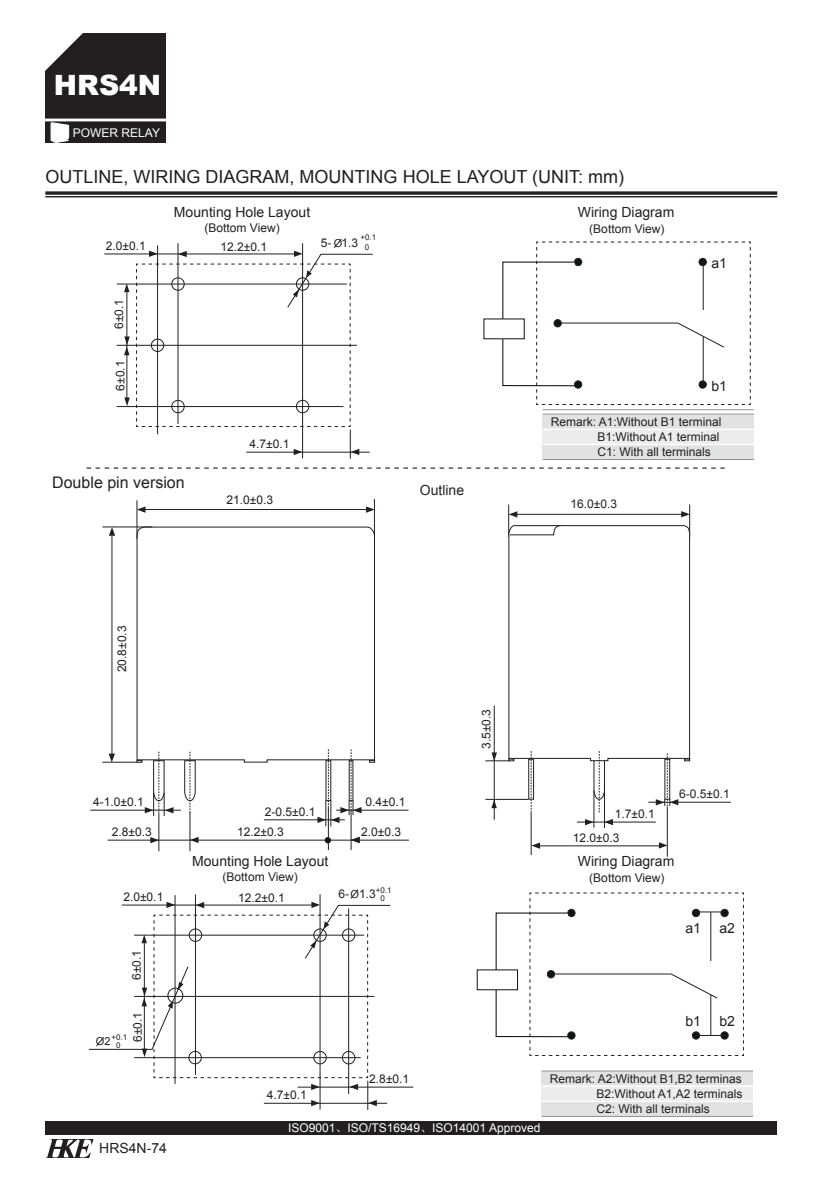
<style>
.page{position:relative;width:834px;height:1191px;background:#fff}
.page>*{position:absolute;margin:0;border:0;box-sizing:border-box;transform-origin:0 0}
.t1{font:900 28px "Arial";color:#fff}
.t2{font:18px "Arial";color:#231f20}
.t3{font:16px "Arial";color:#231f20}
.t4{font:14px "Arial";color:#231f20}
.t5{font:12px/15px "Arial";color:#231f20}
.t6{font:12px "Arial";color:#fff}
.t7{font:11px "Arial";color:#231f20}
.t8{font:8px/8.2px "Arial";color:#231f20;text-align:center}
.s1{font-family:"Sim Hei"}
</style>
<div class="page">
<div style="left:45px;top:34px;width:121px;height:109px;background:#231f20"></div>
<hr style="left:43px;top:119px;width:124px;height:2px;background:#fff">
<svg style="left:45px;top:33px;width:42px;height:38px"></svg>
<svg style="left:45px;top:191px;width:732px;height:4px;background:#434040"></svg>
<hr style="left:45px;top:196px;width:732px;height:1px;background:#231f20">
<svg style="left:86px;top:467px;width:638px;height:1px"></svg>
<hr style="left:542px;top:409px;width:211px;height:1px;background:#919396">
<svg style="left:51px;top:122px;width:18px;height:21px"></svg>
<svg style="left:45px;top:1139px;width:48px;height:19px"></svg>
<div style="left:45px;top:1120px;width:732px;height:14px;background:#231f20"></div>
<div style="left:542px;top:414px;width:212px;height:45px;background:#ececee"></div>
<div style="left:542px;top:414px;width:212px;height:14px;background:#e1e2e4"></div>
<div style="left:542px;top:444px;width:212px;height:15px;background:#e1e2e4"></div>
<hr style="left:542px;top:428px;width:212px;height:2px;background:#fff">
<hr style="left:542px;top:414px;width:212px;height:1px;background:#919396">
<hr style="left:542px;top:444px;width:212px;height:1px;background:#fff">
<hr style="left:542px;top:459px;width:212px;height:1px;background:#919396">
<div style="left:541px;top:1071px;width:211px;height:44px;background:#ececee"></div>
<div style="left:541px;top:1071px;width:211px;height:14px;background:#e1e2e4"></div>
<div style="left:541px;top:1101px;width:211px;height:15px;background:#e1e2e4"></div>
<hr style="left:541px;top:1085px;width:212px;height:2px;background:#fff">
<hr style="left:541px;top:1070px;width:211px;height:1px;background:#919396">
<hr style="left:541px;top:1100px;width:212px;height:2px;background:#fff">
<hr style="left:541px;top:1116px;width:211px;height:1px;background:#919396">
<svg style="left:502px;top:242px;width:248px;height:163px"></svg>
<div style="left:574px;top:381px;width:7px;height:7px;background:#0e1612;border-radius:50%"></div>
<div style="left:574px;top:380px;width:8px;height:8px;border:1px solid #231f20;border-radius:50%"></div>
<div style="left:484px;top:319px;width:40px;height:20px;background:#fff"></div>
<hr style="left:702px;top:336px;width:1px;height:48px;background:#231f20">
<svg style="left:495px;top:892px;width:249px;height:164px"></svg>
<hr style="left:695px;top:1035px;width:31px;height:1px;background:#231f20">
<hr style="left:374px;top:499px;width:1px;height:39px;background:#231f20">
<hr style="left:137px;top:500px;width:1px;height:39px;background:#231f20">
<svg style="left:366px;top:506px;width:8px;height:7px"></svg>
<svg style="left:137px;top:506px;width:8px;height:7px"></svg>
<hr style="left:145px;top:509px;width:224px;height:1px;background:#231f20">
<hr style="left:102px;top:762px;width:35px;height:1px;background:#231f20">
<hr style="left:102px;top:526px;width:50px;height:1px;background:#231f20">
<svg style="left:109px;top:753px;width:6px;height:9px"></svg>
<svg style="left:109px;top:527px;width:6px;height:9px"></svg>
<hr style="left:112px;top:536px;width:1px;height:218px;background:#231f20">
<hr style="left:108px;top:839px;width:300px;height:1px;background:#231f20">
<svg style="left:190px;top:837px;width:8px;height:6px"></svg>
<hr style="left:350px;top:810px;width:1px;height:40px;background:#231f20">
<hr style="left:328px;top:808px;width:1px;height:42px;background:#231f20">
<hr style="left:189px;top:812px;width:1px;height:39px;background:#231f20">
<svg style="left:325px;top:837px;width:6px;height:6px"></svg>
<svg style="left:136px;top:526px;width:240px;height:237px"></svg>
<svg style="left:184px;top:751px;width:12px;height:62px"></svg>
<svg style="left:369px;top:760px;width:6px;height:2px"></svg>
<hr style="left:158px;top:813px;width:1px;height:38px;background:#231f20">
<svg style="left:150px;top:837px;width:9px;height:6px"></svg>
<hr style="left:336px;top:810px;width:72px;height:1px;background:#231f20">
<svg style="left:351px;top:837px;width:8px;height:6px"></svg>
<hr style="left:91px;top:810px;width:89px;height:1px;background:#231f20">
<hr style="left:264px;top:819px;width:80px;height:1px;background:#231f20">
<svg style="left:317px;top:749px;width:44px;height:77px"></svg>
<svg style="left:137px;top:751px;width:36px;height:65px"></svg>
<hr style="left:508px;top:504px;width:1px;height:33px;background:#231f20">
<hr style="left:689px;top:504px;width:1px;height:33px;background:#231f20">
<svg style="left:508px;top:511px;width:9px;height:6px"></svg>
<svg style="left:681px;top:511px;width:8px;height:6px"></svg>
<hr style="left:514px;top:514px;width:167px;height:1px;background:#231f20">
<hr style="left:485px;top:799px;width:43px;height:1px;background:#231f20">
<svg style="left:491px;top:799px;width:5px;height:9px"></svg>
<hr style="left:494px;top:706px;width:1px;height:113px;background:#231f20">
<svg style="left:531px;top:842px;width:9px;height:6px"></svg>
<hr style="left:537px;top:845px;width:123px;height:1px;background:#231f20">
<svg style="left:658px;top:842px;width:8px;height:6px"></svg>
<hr style="left:530px;top:812px;width:1px;height:43px;background:#231f20">
<hr style="left:666px;top:806px;width:1px;height:50px;background:#231f20">
<div style="left:528px;top:759px;width:6px;height:40px;border:1px solid #231f20"></div>
<svg style="left:485px;top:752px;width:22px;height:9px"></svg>
<svg style="left:507px;top:525px;width:183px;height:236px"></svg>
<svg style="left:509px;top:525px;width:52px;height:11px"></svg>
<svg style="left:530px;top:751px;width:1px;height:61px"></svg>
<svg style="left:593px;top:751px;width:12px;height:61px"></svg>
<hr style="left:648px;top:802px;width:82px;height:1px;background:#231f20">
<svg style="left:655px;top:753px;width:23px;height:53px"></svg>
<hr style="left:577px;top:821px;width:78px;height:1px;background:#231f20">
<hr style="left:593px;top:790px;width:1px;height:37px;background:#231f20">
<hr style="left:604px;top:789px;width:1px;height:39px;background:#231f20">
<svg style="left:585px;top:819px;width:8px;height:6px"></svg>
<svg style="left:605px;top:819px;width:8px;height:6px"></svg>
<hr style="left:298px;top:1086px;width:114px;height:1px;background:#231f20">
<svg style="left:89px;top:889px;width:301px;height:220px"></svg>
<hr style="left:157px;top:245px;width:1px;height:189px;background:#231f20">
<hr style="left:117px;top:284px;width:229px;height:1px;background:#231f20">
<hr style="left:302px;top:243px;width:1px;height:215px;background:#231f20">
<svg style="left:124px;top:397px;width:6px;height:9px"></svg>
<svg style="left:124px;top:283px;width:5px;height:9px"></svg>
<hr style="left:126px;top:292px;width:1px;height:106px;background:#231f20">
<hr style="left:105px;top:254px;width:189px;height:1px;background:#231f20">
<hr style="left:350px;top:429px;width:1px;height:30px;background:#231f20">
<hr style="left:247px;top:452px;width:122px;height:1px;background:#231f20">
<svg style="left:293px;top:449px;width:9px;height:6px"></svg>
<svg style="left:350px;top:449px;width:9px;height:6px"></svg>
<hr style="left:117px;top:406px;width:226px;height:1px;background:#231f20">
<hr style="left:117px;top:345px;width:240px;height:1px;background:#231f20">
<svg style="left:124px;top:336px;width:6px;height:19px"></svg>
<svg style="left:136px;top:238px;width:237px;height:189px"></svg>
<h1 class="t1" style="left:54px;top:65px;width:109px">HRS4N</h1>
<p class="t6" style="left:73px;top:125px;width:89px">POWER RELAY</p>
<h2 class="t2" style="left:45px;top:165px;width:580px">OUTLINE, WIRING DIAGRAM, MOUNTING HOLE LAYOUT (UNIT: mm)</h2>
<p class="t4" style="left:174px;top:202px;width:138px">Mounting Hole Layout</p>
<p class="t5" style="left:204px;top:220px;width:77px">(Bottom View)</p>
<p class="t5" style="left:106px;top:238px;width:41px">2.0±0.1</p>
<p class="t5" style="left:220px;top:239px;width:48px">12.2±0.1</p>
<p class="t5" style="left:321px;top:235px;width:39px">5- 1.3</p>
<p class="t8" style="left:360px;top:232px;width:17px;line-height:9.6px">+0.1<br>0</p>
<p class="t7" style="left:333px;top:236px;width:10px">O</p>
<p class="t5" style="left:111px;top:329px;width:31px;rotate:-90deg">6±0.1</p>
<p class="t5" style="left:113px;top:391px;width:31px;rotate:-90deg">6±0.1</p>
<h3 class="t3" style="left:52px;top:471px;width:134px">Double pin version</h3>
<p class="t5" style="left:249px;top:436px;width:41px">4.7±0.1</p>
<p class="t5" style="left:226px;top:492px;width:48px">21.0±0.3</p>
<p class="t4" style="left:420px;top:480px;width:46px">Outline</p>
<p class="t4" style="left:577px;top:202px;width:98px">Wiring Diagram</p>
<p class="t5" style="left:589px;top:221px;width:77px">(Bottom View)</p>
<p class="t4" style="left:711px;top:253px;width:17px">a1</p>
<p class="t4" style="left:711px;top:377px;width:17px">b1</p>
<p class="t5" style="left:597px;top:414px;width:126px;text-indent:-47px">Remark: A1:Without B1 terminal<br>B1:Without A1 terminal<br>C1: With all terminals</p>
<p class="t5" style="left:570px;top:496px;width:48px">16.0±0.3</p>
<p class="t5" style="left:114px;top:672px;width:48px;rotate:-90deg">20.8±0.3</p>
<p class="t5" style="left:479px;top:749px;width:41px;rotate:-90deg">3.5±0.3</p>
<p class="t5" style="left:93px;top:794px;width:52px">4-1.0±0.1</p>
<p class="t5" style="left:265px;top:804px;width:52px">2-0.5±0.1</p>
<p class="t5" style="left:365px;top:794px;width:41px">0.4±0.1</p>
<p class="t5" style="left:112px;top:824px;width:41px">2.8±0.3</p>
<p class="t5" style="left:237px;top:824px;width:48px">12.2±0.3</p>
<p class="t5" style="left:361px;top:823px;width:41px">2.0±0.3</p>
<p class="t4" style="left:192px;top:851px;width:138px">Mounting Hole Layout</p>
<p class="t5" style="left:222px;top:869px;width:77px">(Bottom View)</p>
<p class="t5" style="left:123px;top:889px;width:41px">2.0±0.1</p>
<p class="t5" style="left:238px;top:890px;width:48px">12.2±0.1</p>
<p class="t5" style="left:338px;top:886px;width:39px">6- 1.3</p>
<p class="t8" style="left:375px;top:886px;width:17px">+0.1<br>0</p>
<p class="t7" style="left:350px;top:886px;width:10px">O</p>
<p class="t5" style="left:129px;top:980px;width:31px;rotate:-90deg">6±0.1</p>
<p class="t5" style="left:614px;top:806px;width:41px">1.7±0.1</p>
<p class="t5" style="left:572px;top:830px;width:48px">12.0±0.3</p>
<p class="t5" style="left:679px;top:786px;width:52px">6-0.5±0.1</p>
<p class="t4" style="left:577px;top:851px;width:98px">Wiring Diagram</p>
<p class="t5" style="left:589px;top:870px;width:77px">(Bottom View)</p>
<p class="t4" style="left:685px;top:918px;width:17px">a1</p>
<p class="t4" style="left:719px;top:918px;width:17px">a2</p>
<p class="t5" style="left:130px;top:1041px;width:31px;rotate:-90deg">6±0.1</p>
<p class="t8" style="left:111px;top:1032px;width:17px">+0.1</p>
<p class="t7" style="left:96px;top:1034px;width:16px">O2</p>
<p class="t8" style="left:116px;top:1041px;width:6px">0</p>
<p class="t4" style="left:99px;top:1138px;width:69px">HRS4N-74</p>
<p class="t4" style="left:685px;top:1011px;width:17px">b1</p>
<p class="t4" style="left:719px;top:1011px;width:17px">b2</p>
<p class="t5" style="left:267px;top:1087px;width:41px">4.7±0.1</p>
<p class="t5" style="left:369px;top:1071px;width:41px">2.8±0.1</p>
<p class="t6" style="left:288px;top:1119px;width:254px">ISO9001<span class="s1">、</span>ISO/TS16949<span class="s1">、</span>ISO14001 Approved</p>
<p class="t5" style="left:596px;top:1071px;width:148px;text-align:justify;text-indent:-47px">Remark: A2:Without B1,B2 terminas B2:Without A1,A2 terminals C2: With all terminals</p>
</div>
